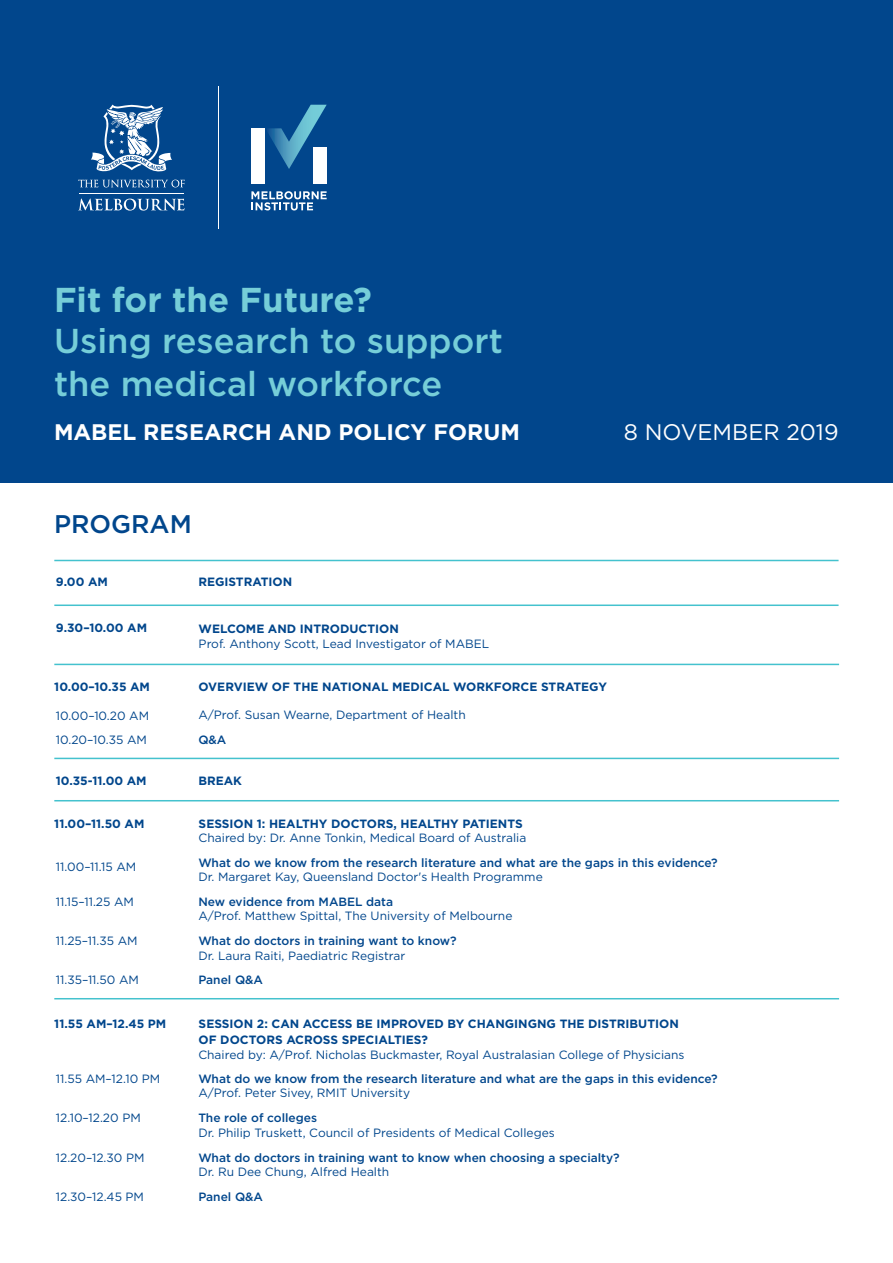
<style>
.page{position:relative;width:893px;height:1263px;background:#fff}
.page>*{position:absolute;margin:0;border:0;box-sizing:border-box;transform-origin:0 0}
.t1{font:500 34.5px/43.2px "Gotham";color:#76ced8}
.t2{font:700 34.5px "Gotham";color:#76ced8}
.t3{font:500 25.5px "Gotham";color:#01468c}
.t4{font:700 22.5px "Gotham";color:#fff}
.t5{font:22.5px "Gotham";color:#fff}
.Presenter_s_name{font:12px/14.4px "Gotham";color:#01468c}
.Presenter_s_name-2{font:500 12px/14.4px "Gotham";color:#01468c}
.Presenter_s_name-3{font:700 12px "Gotham";color:#01468c}
.s1{font-weight:700}
.s2{font-weight:400}
.s3{font-weight:500}
</style>
<div class="page">
<div style="left:0;top:0;width:893px;height:482px;background:#01468c"></div>
<hr style="left:54px;top:560px;width:784px;height:1px;background:#44c2ce">
<hr style="left:54px;top:758px;width:785px;height:1px;background:#44c2ce">
<hr style="left:54px;top:604px;width:784px;height:2px;background:#44c2ce">
<hr style="left:54px;top:664px;width:785px;height:1px;background:#44c2ce">
<hr style="left:54px;top:800px;width:785px;height:1px;background:#44c2ce">
<hr style="left:54px;top:998px;width:785px;height:1px;background:#44c2ce">
<div style="left:313px;top:147px;width:14px;height:36px;background:#fff"></div>
<div style="left:251px;top:128px;width:14px;height:55px;background:#fff"></div>
<svg style="left:267px;top:105px;width:60px;height:64px"></svg>
<svg style="left:251px;top:191px;width:76px;height:19px"></svg>
<svg style="left:91px;top:104px;width:81px;height:68px"></svg>
<hr style="left:79px;top:193px;width:105px;height:1px;background:#fff">
<svg style="left:78px;top:198px;width:106px;height:13px"></svg>
<svg style="left:78px;top:180px;width:107px;height:7px"></svg>
<hr style="left:218px;top:86px;width:1px;height:142px;background:#fff">
<p class="t2" style="left:54px;top:276px;width:319px">Fit for the Future?</p>
<p class="t1" style="left:54px;top:319px;width:450px">Using research to support the medical workforce</p>
<p class="t4" style="left:54px;top:417px;width:468px">MABEL RESEARCH AND POLICY FORUM</p>
<p class="t5" style="left:624px;top:417px;width:216px">8 NOVEMBER 2019</p>
<p class="t3" style="left:54px;top:507px;width:139px">PROGRAM</p>
<p class="Presenter_s_name-3" style="left:56px;top:574px;width:54px">9.00 AM</p>
<p class="Presenter_s_name-3" style="left:56px;top:620px;width:93px">9.30–10.00 AM</p>
<p class="Presenter_s_name-3" style="left:54px;top:678px;width:97px">10.00–10.35 AM</p>
<p class="Presenter_s_name" style="left:56px;top:708px;width:95px">10.00–10.20 AM</p>
<p class="Presenter_s_name" style="left:56px;top:732px;width:93px">10.20–10.35 AM</p>
<p class="Presenter_s_name-3" style="left:56px;top:773px;width:92px">10.35-11.00 AM</p>
<p class="Presenter_s_name-3" style="left:54px;top:816px;width:92px">11.00–11.50 AM</p>
<p class="Presenter_s_name" style="left:56px;top:859px;width:82px">11.00–11.15 AM</p>
<p class="Presenter_s_name" style="left:56px;top:894px;width:80px">11.15–11.25 AM</p>
<p class="Presenter_s_name" style="left:56px;top:933px;width:83px">11.25–11.35 AM</p>
<p class="Presenter_s_name" style="left:56px;top:973px;width:85px">11.35–11.50 AM</p>
<p class="Presenter_s_name-3" style="left:54px;top:1015px;width:113px">11.55 AM–12.45 PM</p>
<p class="Presenter_s_name" style="left:56px;top:1071px;width:106px">11.55 AM–12.10 PM</p>
<p class="Presenter_s_name" style="left:56px;top:1110px;width:86px">12.10–12.20 PM</p>
<p class="Presenter_s_name" style="left:56px;top:1150px;width:90px">12.20–12.30 PM</p>
<p class="Presenter_s_name" style="left:56px;top:1189px;width:90px">12.30–12.45 PM</p>
<p class="Presenter_s_name-3" style="left:198px;top:574px;width:95px">REGISTRATION</p>
<p class="Presenter_s_name" style="left:199px;top:621px;width:292px"><span class="s1">WELCOME AND INTRODUCTION<br></span>Prof. Anthony Scott, Lead Investigator of MABEL</p>
<p class="Presenter_s_name-3" style="left:199px;top:678px;width:410px">OVERVIEW OF THE NATIONAL MEDICAL WORKFORCE STRATEGY</p>
<p class="Presenter_s_name" style="left:198px;top:707px;width:269px">A/Prof. Susan Wearne, Department of Health</p>
<p class="Presenter_s_name-2" style="left:198px;top:732px;width:30px">Q&amp;A</p>
<p class="Presenter_s_name-3" style="left:198px;top:773px;width:45px">BREAK</p>
<p class="Presenter_s_name" style="left:199px;top:816px;width:329px"><span class="s1">SESSION 1: HEALTHY DOCTORS, HEALTHY PATIENTS<br></span>Chaired by: Dr. Anne Tonkin, Medical Board of Australia</p>
<p class="Presenter_s_name-2" style="left:198px;top:855px;width:521px">What do we know from the research literature and what are the gaps in this evidence?<br><span class="s2">Dr. Margaret Kay, Queensland Doctor's Health Programme</span></p>
<p class="Presenter_s_name" style="left:198px;top:894px;width:316px"><span class="s3">New evidence from MABEL data<br></span>A/Prof. Matthew Spittal, The University of Melbourne</p>
<p class="Presenter_s_name-2" style="left:198px;top:933px;width:260px">What do doctors in training want to know?<br><span class="s2">Dr. Laura Raiti, Paediatric Registrar</span></p>
<p class="Presenter_s_name-2" style="left:198px;top:973px;width:66px">Panel Q&amp;A</p>
<p class="Presenter_s_name-3" style="left:199px;top:1015px;width:482px">SESSION 2: CAN ACCESS BE IMPROVED BY CHANGINGNG THE DISTRIBUTION</p>
<p class="Presenter_s_name-3" style="left:199px;top:1032px;width:231px">OF DOCTORS ACROSS SPECIALTIES?</p>
<p class="Presenter_s_name" style="left:198px;top:1047px;width:488px">Chaired by: A/Prof. Nicholas Buckmaster, Royal Australasian College of Physicians</p>
<p class="Presenter_s_name-2" style="left:198px;top:1071px;width:521px">What do we know from the research literature and what are the gaps in this evidence?<br><span class="s2">A/Prof. Peter Sivey, RMIT University</span></p>
<p class="Presenter_s_name" style="left:198px;top:1110px;width:358px"><span class="s3">The role of colleges<br></span>Dr. Philip Truskett, Council of Presidents of Medical Colleges</p>
<p class="Presenter_s_name-2" style="left:198px;top:1150px;width:423px">What do doctors in training want to know when choosing a specialty?<br><span class="s2">Dr. Ru Dee Chung, Alfred Health</span></p>
<p class="Presenter_s_name-2" style="left:198px;top:1189px;width:66px">Panel Q&amp;A</p>
</div>
